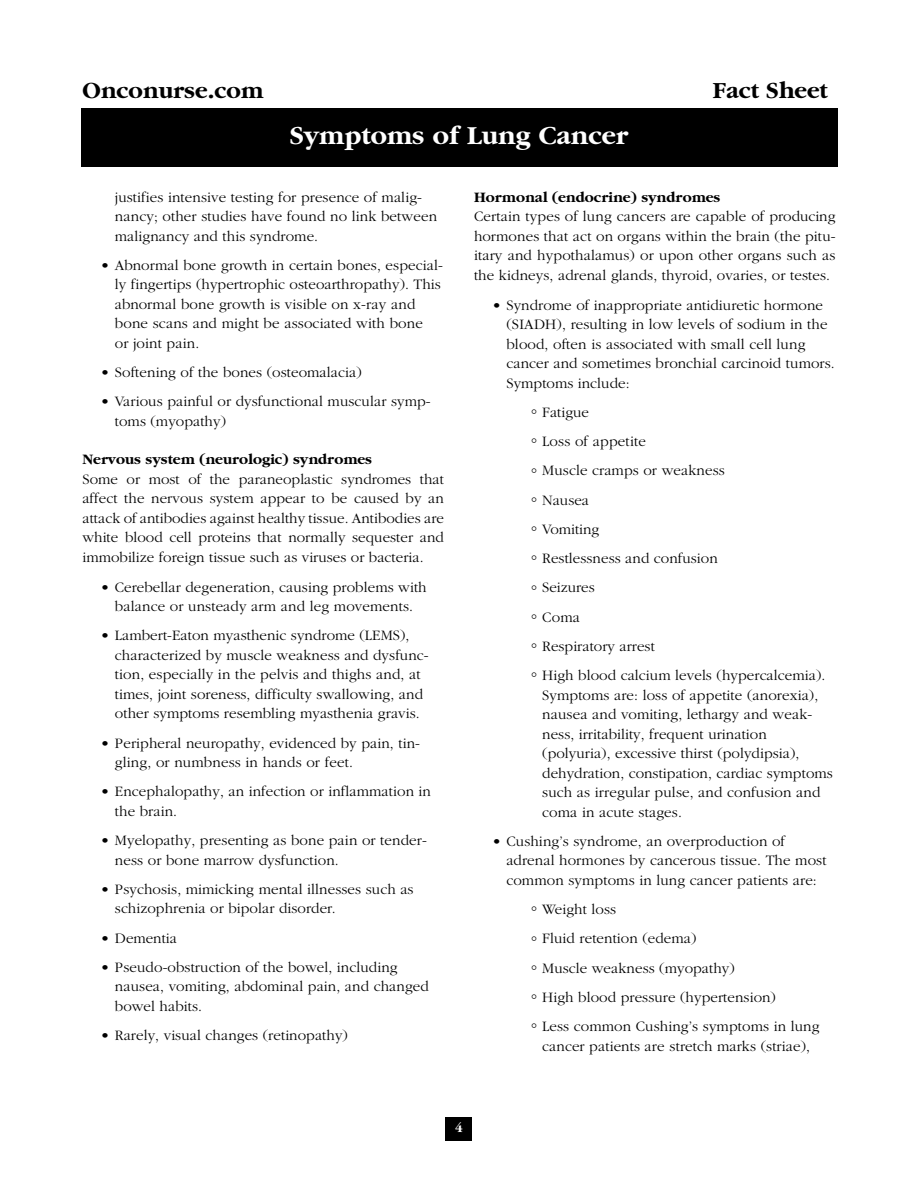
<style>
.page{position:relative;width:918px;height:1188px;background:#fff}
.page>*{position:absolute;margin:0;border:0;box-sizing:border-box;transform-origin:0 0}
.t1{font:700 27px "Garamond";color:#fff}
.t2{font:700 24px "Garamond";color:#000}
.t3{font:300 15px/19.5px "Garamond";letter-spacing:.005em;color:#000}
.t4{font:700 15px "Garamond";color:#000}
.t5{font:700 13.5px "Garamond";color:#fff}
</style>
<div class="page">
<div style="left:446px;top:1118px;width:26px;height:23px;background:#000"></div>
<div style="left:81px;top:108px;width:756px;height:58px;background:#000"></div>
<h2 class="t2" style="left:82px;top:81px;width:182px">Onconurse.com</h2>
<h2 class="t2" style="left:713px;top:81px;width:116px">Fact Sheet</h2>
<h1 class="t1" style="left:290px;top:124px;width:340px">Symptoms of Lung Cancer</h1>
<p class="t3" style="left:115px;top:188px;width:324px">justifies intensive testing for presence of malig&shy;nancy; other studies have found no link between malignancy and this syndrome.</p>
<p class="t3" style="left:115px;top:257px;width:330px;text-indent:-14px">• Abnormal bone growth in certain bones, especial&shy;ly fingertips (hypertrophic osteoarthropathy). This abnormal bone growth is visible on x-ray and bone scans and might be associated with bone<br>or joint pain.</p>
<p class="t3" style="left:100px;top:364px;width:263px">• Softening of the bones (osteomalacia)</p>
<p class="t3" style="left:115px;top:393px;width:317px;text-indent:-14px">• Various painful or dysfunctional muscular symp&shy;toms (myopathy)</p>
<p class="t4" style="left:82px;top:453px;width:291px">Nervous system (neurologic) syndromes</p>
<p class="t3" style="left:82px;top:470px;width:363px;text-align:justify">Some or most of the paraneoplastic syndromes that affect the nervous system appear to be caused by an attack of antibodies against healthy tissue. Antibodies are white blood cell proteins that normally sequester and immobilize foreign tissue such as viruses or bacteria.</p>
<p class="t3" style="left:100px;top:578px;width:328px;text-align:center">• Cerebellar degeneration, causing problems with balance or unsteady arm and leg movements.</p>
<p class="t3" style="left:115px;top:627px;width:315px;text-indent:-14px">• Lambert-Eaton myasthenic syndrome (LEMS), characterized by muscle weakness and dysfunc&shy;tion, especially in the pelvis and thighs and, at times, joint soreness, difficulty swallowing, and other symptoms resembling myasthenia gravis.</p>
<p class="t3" style="left:115px;top:734px;width:307px;text-indent:-14px">• Peripheral neuropathy, evidenced by pain, tin&shy;gling, or numbness in hands or feet.</p>
<p class="t3" style="left:115px;top:783px;width:318px;text-indent:-14px">• Encephalopathy, an infection or inflammation in the brain.</p>
<p class="t3" style="left:115px;top:832px;width:313px;text-indent:-14px">• Myelopathy, presenting as bone pain or tender&shy;ness or bone marrow dysfunction.</p>
<p class="t3" style="left:115px;top:881px;width:300px;text-indent:-14px">• Psychosis, mimicking mental illnesses such as schizophrenia or bipolar disorder.</p>
<p class="t3" style="left:100px;top:929px;width:78px">• Dementia</p>
<p class="t3" style="left:115px;top:959px;width:316px;text-indent:-14px">• Pseudo-obstruction of the bowel, including nausea, vomiting, abdominal pain, and changed bowel habits.</p>
<p class="t3" style="left:100px;top:1027px;width:249px">• Rarely, visual changes (retinopathy)</p>
<p class="t4" style="left:474px;top:191px;width:248px">Hormonal (endocrine) syndromes</p>
<p class="t3" style="left:474px;top:208px;width:363px;text-align:justify">Certain types of lung cancers are capable of producing hormones that act on organs within the brain (the pitu&shy;itary and hypothalamus) or upon other organs such as the kidneys, adrenal glands, thyroid, ovaries, or testes.</p>
<p class="t3" style="left:506px;top:296px;width:330px;text-indent:-14px">• Syndrome of inappropriate antidiuretic hormone (SIADH), resulting in low levels of sodium in the blood, often is associated with small cell lung cancer and sometimes bronchial carcinoid tumors.<br>Symptoms include:</p>
<p class="t3" style="left:531px;top:399px;width:296px;line-height:29.2px">° Fatigue<br>° Loss of appetite<br>° Muscle cramps or weakness<br>° Nausea<br>° Vomiting<br>° Restlessness and confusion<br>° Seizures<br>° Coma<br>° Respiratory arrest<br>° High blood calcium levels (hypercalcemia).</p>
<p class="t3" style="left:542px;top:686px;width:292px">Symptoms are: loss of appetite (anorexia), nausea and vomiting, lethargy and weak&shy;ness, irritability, frequent urination (polyuria), excessive thirst (polydipsia), dehydration, constipation, cardiac symptoms such as irregular pulse, and confusion and coma in acute stages.</p>
<p class="t3" style="left:506px;top:833px;width:322px;text-indent:-14px">• Cushing’s syndrome, an overproduction of adrenal hormones by cancerous tissue. The most common symptoms in lung cancer patients are:</p>
<p class="t3" style="left:531px;top:896px;width:290px;line-height:29.2px">° Weight loss<br>° Fluid retention (edema)<br>° Muscle weakness (myopathy)<br>° High blood pressure (hypertension)<br>° Less common Cushing’s symptoms in lung</p>
<p class="t3" style="left:542px;top:1037px;width:269px">cancer patients are stretch marks (striae),</p>
<p class="t5" style="left:455px;top:1123px;width:9px">4</p>
</div>
